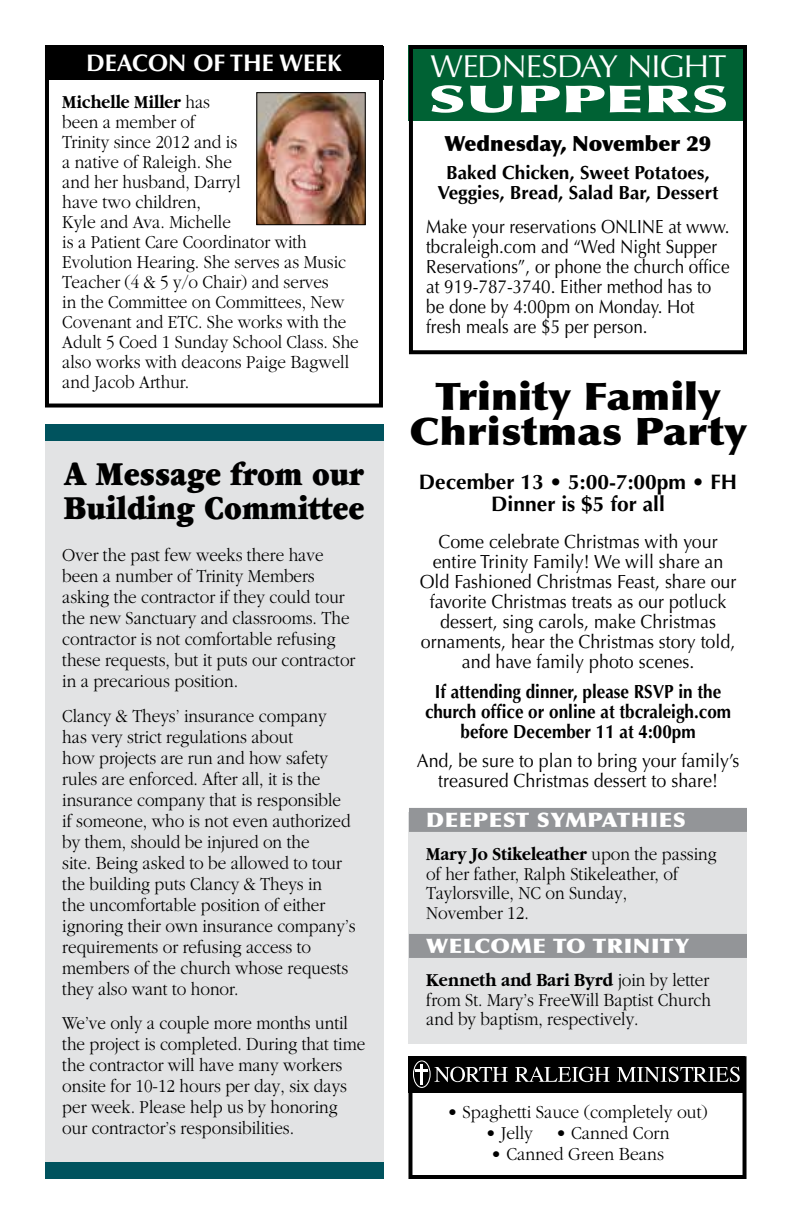
<style>
.page{position:relative;width:792px;height:1224px;background:#fff}
.page>*{position:absolute;margin:0;border:0;box-sizing:border-box;transform-origin:0 0}
.t1{font:900 38px/35px "Optima";letter-spacing:.005em;color:#000;text-align:center;scale:1.1 1}
.t2{font:900 37.4px "Optima";color:#fff;scale:1.7 1}
.t3{font:900 35px/34px "Garamond";color:#000;scale:.84 1}
.t4{font:31.6px "Optima";letter-spacing:-.03em;color:#fff}
.t5{font:700 24px "Optima";color:#fff}
.t6{font:700 21px/22px "Optima";color:#000;text-align:center}
.t7{font:900 21px "Optima";color:#000}
.t8{font:900 20px "Optima";letter-spacing:.025em;color:#fff;scale:1.1 1}
.t9{font:300 19px/21px "Garamond";color:#000;scale:.9 1}
.t10{font:19px/20px "Optima";color:#000;text-align:center;scale:.94 1}
.t11{font:19px/20px "Optima";color:#000;scale:.9 1}
.t12{font:700 19px/20px "Optima";color:#000;text-align:center;scale:.9 1}
.t13{font:300 19px "Garamond";color:#000;scale:.92 1}
.t14{font:700 19px/20px "Optima";color:#000;text-align:center}
.t15{font:700 19px "Garamond";color:#000;scale:.88 1}
.s1{font-weight:300}
.s2{font-weight:700}
</style>
<div class="page">
<div style="left:45px;top:45px;width:338px;height:363px;border:4px solid #000"></div>
<div style="left:45px;top:46px;width:338px;height:33px;background:#000"></div>
<img style="left:258px;top:94px;width:106px;height:129px">
<div style="left:256px;top:92px;width:110px;height:133px;border:1px solid #000"></div>
<div style="left:409px;top:46px;width:338px;height:75px;background:#006234"></div>
<div style="left:409px;top:45px;width:338px;height:309px;border:4px solid #000"></div>
<div style="left:409px;top:812px;width:338px;height:232px;background:#e2e3e4"></div>
<div style="left:409px;top:808px;width:338px;height:24px;background:#939598"></div>
<div style="left:409px;top:934px;width:338px;height:24px;background:#939598"></div>
<div style="left:45px;top:424px;width:338px;height:755px;background:#e2e3e4"></div>
<div style="left:409px;top:1056px;width:336px;height:36px;background:#000"></div>
<svg style="left:434px;top:1067px;width:74px;height:15px"></svg>
<svg style="left:515px;top:1067px;width:95px;height:15px"></svg>
<svg style="left:617px;top:1067px;width:123px;height:15px"></svg>
<div style="left:413px;top:1060px;width:18px;height:28px;border:1px solid #fff;border-radius:50%"></div>
<hr style="left:421px;top:1064px;width:2px;height:20px;background:#fff">
<svg style="left:416px;top:1070px;width:12px;height:2px"></svg>
<div style="left:408px;top:1056px;width:339px;height:123px;border:4px solid #000"></div>
<div style="left:45px;top:424px;width:338px;height:17px;background:#00535e"></div>
<div style="left:45px;top:1162px;width:338px;height:17px;background:#00535e"></div>
<p class="t5" style="left:86px;top:49px;width:254px">Deacon of th e Week</p>
<h3 class="t4" style="left:430px;top:48px;width:298px">WEDNESDAY NIGHT</h3>
<p class="t15" style="left:62px;top:92px;width:169px">Michelle Miller <span class="s1">has</span></p>
<h2 class="t2" style="left:428px;top:76px;width:178px">SUPPERS</h2>
<p class="t9" style="left:62px;top:112px;width:331px;line-height:20px">been a member of<br>Trinity since 2012 and is<br>a native of Raleigh. She<br>and her husband, Darryl<br>have two children,<br>Kyle and Ava. Michelle<br>is a Patient Care Coordinator with<br>Evolution Hearing. She serves as Music<br>Teacher (4 &amp; 5 y/o Chair) and serves<br>in the Committee on Committees, New<br>Covenant and ETC. She works with the<br>Adult 5 Coed 1 Sunday School Class. She also works with deacons Paige Bagwell and Jacob Arthur.</p>
<p class="t7" style="left:445px;top:131px;width:268px">Wednesday, November 29</p>
<p class="t14" style="left:437px;top:162px;width:282px">Baked Chicken, Sweet Potatoes,<br>Veggies, Bread, Salad Bar, Dessert</p>
<p class="t11" style="left:426px;top:217px;width:339px">Make your reservations ONLINE at www. tbcraleigh.com and “Wed Night Supper Reservations”, or phone the church office at 919-787-3740. Either method has to be done by 4:00pm on Monday. Hot fresh meals are $5 per person.</p>
<h1 class="t1" style="left:409px;top:380px;width:308px">Trinity Family<br>Christmas Party</h1>
<p class="t6" style="left:419px;top:471px;width:320px">December 13 • 5:00-7:00pm • FH<br>Dinner is $5 for all</p>
<p class="t10" style="left:420px;top:532px;width:339px">Come celebrate Christmas with your entire Trinity Family! We will share an Old Fashioned Christmas Feast, share our favorite Christmas treats as our potluck dessert, sing carols, make Christmas ornaments, hear the Christmas story told, and have family photo scenes.</p>
<p class="t12" style="left:425px;top:682px;width:342px">If attending dinner, please RSVP in the church office or online at tbcraleigh.com before December 11 at 4:00pm</p>
<p class="t10" style="left:417px;top:751px;width:345px">And, be sure to plan to bring your family’s treasured Christmas dessert to share!</p>
<h3 class="t3" style="left:64px;top:457px;width:360px">A Message from our<br>Building Committee</h3>
<p class="t9" style="left:62px;top:545px;width:327px">Over the past few weeks there have been a number of Trinity Members asking the contractor if they could tour the new Sanctuary and classrooms. The contractor is not comfortable refusing these requests, but it puts our contractor in a precarious position.</p>
<p class="t9" style="left:62px;top:706px;width:328px">Clancy &amp; Theys’ insurance company has very strict regulations about<br>how projects are run and how safety rules are enforced. After all, it is the insurance company that is responsible<br>if someone, who is not even authorized by them, should be injured on the<br>site. Being asked to be allowed to tour the building puts Clancy &amp; Theys in<br>the uncomfortable position of either ignoring their own insurance company’s requirements or refusing access to members of the church whose requests they also want to honor.</p>
<p class="t9" style="left:62px;top:1013px;width:338px">We’ve only a couple more months until the project is completed. During that time the contractor will have many workers onsite for 10-12 hours per day, six days per week. Please help us by honoring our contractor’s responsibilities.</p>
<p class="t8" style="left:426px;top:808px;width:31px">Deepest</p>
<p class="t8" style="left:537px;top:808px;width:61px">Sympath</p>
<p class="t8" style="left:650px;top:808px;width:21px">ies</p>
<p class="t9" style="left:426px;top:844px;width:324px;line-height:19.6px"><span class="s2">Mary Jo Stikeleather</span> upon the passing of her father, Ralph Stikeleather, of<br>Taylorsville, NC on Sunday,<br>November 12.</p>
<p class="t8" style="left:426px;top:934px;width:35px">Welco</p>
<p class="t8" style="left:511px;top:934px;width:151px">me to Trinity</p>
<p class="t9" style="left:426px;top:970px;width:318px;line-height:19.6px;text-align:justify"><span class="s2">Kenneth and Bari Byrd</span> join by letter from St. Mary’s FreeWill Baptist Church and by baptism, respectively.</p>
<p class="t13" style="left:447px;top:1102px;width:285px">• Spaghetti Sauce (completely out)</p>
<p class="t13" style="left:485px;top:1123px;width:202px">• Jelly • Canned Corn</p>
<p class="t13" style="left:491px;top:1144px;width:190px">• Canned Green Beans</p>
</div>
